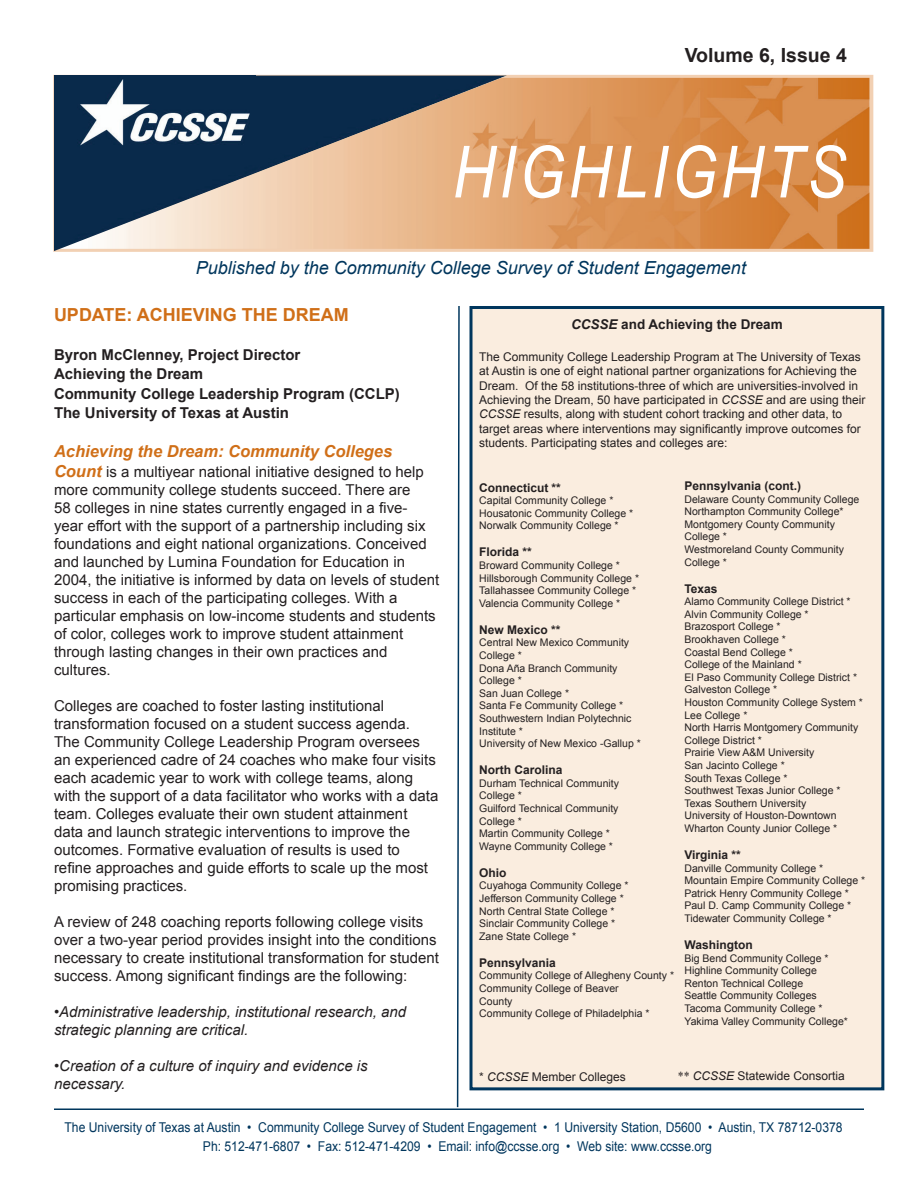
<style>
.page{position:relative;width:918px;height:1188px;background:#fff}
.page>*{position:absolute;margin:0;border:0;box-sizing:border-box;transform-origin:0 0}
.t1{font:italic 72px "Arial Narrow";letter-spacing:.05em;color:#fff}
.t2{font:700 19.5px "Arial";color:#231f20}
.t3{font:italic 18px "Arial";color:#00365d}
.t4{font:700 18px "Arial";color:#d06f18}
.t5{font:italic 700 16.5px "Arial";color:#d06f18}
.t6{font:15px/18px "Arial";color:#231f20}
.t7{font:italic 15px/18px "Arial";color:#231f20}
.t8{font:700 15px/19.5px "Arial";color:#231f20}
.t9{font:13.5px/19.8px "Arial";color:#00365d;text-align:center;scale:.9 1}
.t10{font:700 13.5px "Arial";color:#231f20}
.t11{font:12px/14.4px "Arial";color:#231f20}
.t12{font:700 12px "Arial";color:#231f20}
.t13{font:10.5px/12.6px "Arial";color:#231f20}
.s1{font-weight:700;font-style:italic;font-size:16.5px;color:#d06f18}
.s2{font-style:normal}
.s3{font-style:italic}
.s4{font-family:"Times New Roman"}
</style>
<div class="page">
<svg style="left:456px;top:306px;width:4px;height:802px"></svg>
<img style="left:507px;top:79px;width:362px;height:169px">
<div style="left:53px;top:75px;width:820px;height:177px;border:3px solid #f2d0b3"></div>
<img style="left:54px;top:76px;width:453px;height:175px">
<img style="left:54px;top:76px;width:202px;height:85px">
<hr style="left:54px;top:1108px;width:810px;height:2px;background:#00365d">
<div style="left:471px;top:308px;width:412px;height:781px;background:#faeddf"></div>
<div style="left:470px;top:306px;width:414px;height:784px;border:3px solid #00365d"></div>
<h2 class="t2" style="left:685px;top:42px;width:164px">Volume 6, Issue 4</h2>
<h1 class="t1" style="left:453px;top:122px;width:395px">HIGHLIGHTS</h1>
<h3 class="t3" style="left:196px;top:256px;width:552px">Published by the Community College Survey of Student Engagement</h3>
<h3 class="t4" style="left:54px;top:302px;width:296px">UPDATE: ACHIEVING THE DREAM</h3>
<h3 class="t8" style="left:54px;top:345px;width:347px">Byron McClenney, Project Director<br>Achieving the Dream<br>Community College Leadership Program (CCLP)<br>The University of Texas at Austin</h3>
<h3 class="t5" style="left:54px;top:441px;width:340px">Achieving the Dream: Community Colleges</h3>
<p class="t6" style="left:54px;top:463px;width:387px"><span class="s1">Count</span> is a multiyear national initiative designed to help more community college students succeed. There are<br>58 colleges in nine states currently engaged in a five&shy;year effort with the support of a partnership including six foundations and eight national organizations. Conceived and launched by Lumina Foundation for Education in 2004, the initiative is informed by data on levels of student success in each of the participating colleges. With a particular emphasis on low-income students and students of color, colleges work to improve student attainment through lasting changes in their own practices and cultures.</p>
<p class="t6" style="left:54px;top:697px;width:386px">Colleges are coached to foster lasting institutional transformation focused on a student success agenda.<br>The Community College Leadership Program oversees an experienced cadre of 24 coaches who make four visits each academic year to work with college teams, along with the support of a data facilitator who works with a data team. Colleges evaluate their own student attainment data and launch strategic interventions to improve the outcomes. Formative evaluation of results is used to refine approaches and guide efforts to scale up the most promising practices.</p>
<p class="t6" style="left:54px;top:913px;width:387px">A review of 248 coaching reports following college visits over a two-year period provides insight into the conditions necessary to create institutional transformation for student success. Among significant findings are the following:</p>
<h3 class="t7" style="left:54px;top:1003px;width:354px"><span class="s2">•</span>Administrative leadership, institutional research, and strategic planning are critical.</h3>
<h3 class="t7" style="left:54px;top:1057px;width:315px">•Creation of a culture of inquiry and evidence is necessary.</h3>
<p class="t10" style="left:571px;top:315px;width:213px"><span class="s3">CCSSE</span> and Achieving the Dream</p>
<p class="t11" style="left:479px;top:349px;width:388px">The Community College Leadership Program at The University of Texas at Austin is one of eight national partner organizations for Achieving the Dream. Of the 58 institutions-three of which are universities-involved in Achieving the Dream, 50 have participated in <span class="s3">CCSSE</span> and are using their <span class="s3">CCSSE</span> results, along with student cohort tracking and other data, to target areas where interventions may significantly improve outcomes for students. Participating states and colleges are:</p>
<p class="t12" style="left:479px;top:479px;width:83px">Connecticut **</p>
<p class="t13" style="left:479px;top:494px;width:156px">Capital Community College *<br>Housatonic Community College *<br>Norwalk Community College *</p>
<p class="t12" style="left:479px;top:544px;width:54px">Florida **</p>
<p class="t13" style="left:479px;top:559px;width:161px">Broward Community College *<br>Hillsborough Community College *<br>Tallahassee Community College *<br>Valencia Community College *</p>
<p class="t12" style="left:479px;top:622px;width:83px">New Mexico **</p>
<p class="t13" style="left:479px;top:636px;width:163px">Central New Mexico Community<br>College *<br>Dona Aña Branch Community<br>College *<br>San Juan College *<br>Santa Fe Community College *<br>Southwestern Indian Polytechnic<br>Institute *<br>University of New Mexico -Gallup *</p>
<p class="t12" style="left:479px;top:762px;width:85px">North Carolina</p>
<p class="t13" style="left:479px;top:777px;width:141px">Durham Technical Community<br>College *<br>Guilford Technical Community<br>College *<br>Martin Community College *<br>Wayne Community College *</p>
<p class="t12" style="left:479px;top:865px;width:29px">Ohio</p>
<p class="t13" style="left:479px;top:879px;width:151px">Cuyahoga Community College *<br>Jefferson Community College *<br>North Central State College *<br>Sinclair Community College *<br>Zane State College *</p>
<p class="t12" style="left:479px;top:955px;width:78px">Pennsylvania</p>
<p class="t13" style="left:479px;top:969px;width:196px">Community College of Allegheny County *<br>Community College of Beaver<br>County<br>Community College of Philadelphia *</p>
<p class="t12" style="left:684px;top:478px;width:118px">Pennsylvania (cont.)</p>
<p class="t13" style="left:684px;top:493px;width:177px">Delaware County Community College<br>Northampton Community College*<br>Montgomery County Community<br>College *<br>Westmoreland County Community<br>College *</p>
<p class="t12" style="left:684px;top:581px;width:35px">Texas</p>
<p class="t13" style="left:684px;top:595px;width:180px">Alamo Community College District *<br>Alvin Community College *<br>Brazosport College *<br>Brookhaven College *<br>Coastal Bend College *<br>College of the Mainland *<br>El Paso Community College District *<br>Galveston College *<br>Houston Community College System *<br>Lee College *<br>North Harris Montgomery Community<br>College District *<br>Prairie View A&amp;M University<br>San Jacinto College *<br>South Texas College *<br>Southwest Texas Junior College *<br>Texas Southern University<br>University of Houston-Downtown<br>Wharton County Junior College *</p>
<p class="t12" style="left:684px;top:847px;width:58px">Virginia **</p>
<p class="t13" style="left:684px;top:862px;width:182px">Danville Community College *<br>Mountain Empire Community College *<br>Patrick Henry Community College *<br>Paul D. Camp Community College *<br>Tidewater Community College *</p>
<p class="t12" style="left:684px;top:937px;width:70px">Washington</p>
<p class="t13" style="left:684px;top:952px;width:165px">Big Bend Community College *<br>Highline Community College<br>Renton Technical College<br>Seattle Community Colleges<br>Tacoma Community College *<br>Yakima Valley Community College*</p>
<p class="t11" style="left:678px;top:1069px;width:169px"><span class="s4">**</span> <span class="s3">CCSSE</span> Statewide Consortia</p>
<p class="t11" style="left:479px;top:1070px;width:148px">* <span class="s3">CCSSE</span> Member Colleges</p>
<p class="t9" style="left:64px;top:1117px;width:866px">The University of Texas at Austin • Community College Survey of Student Engagement • 1 University Station, D5600 • Austin, TX 78712-0378<br>Ph: 512-471-6807 • Fax: 512-471-4209 • Email: info@ccsse.org • Web site: www.ccsse.org</p>
</div>
